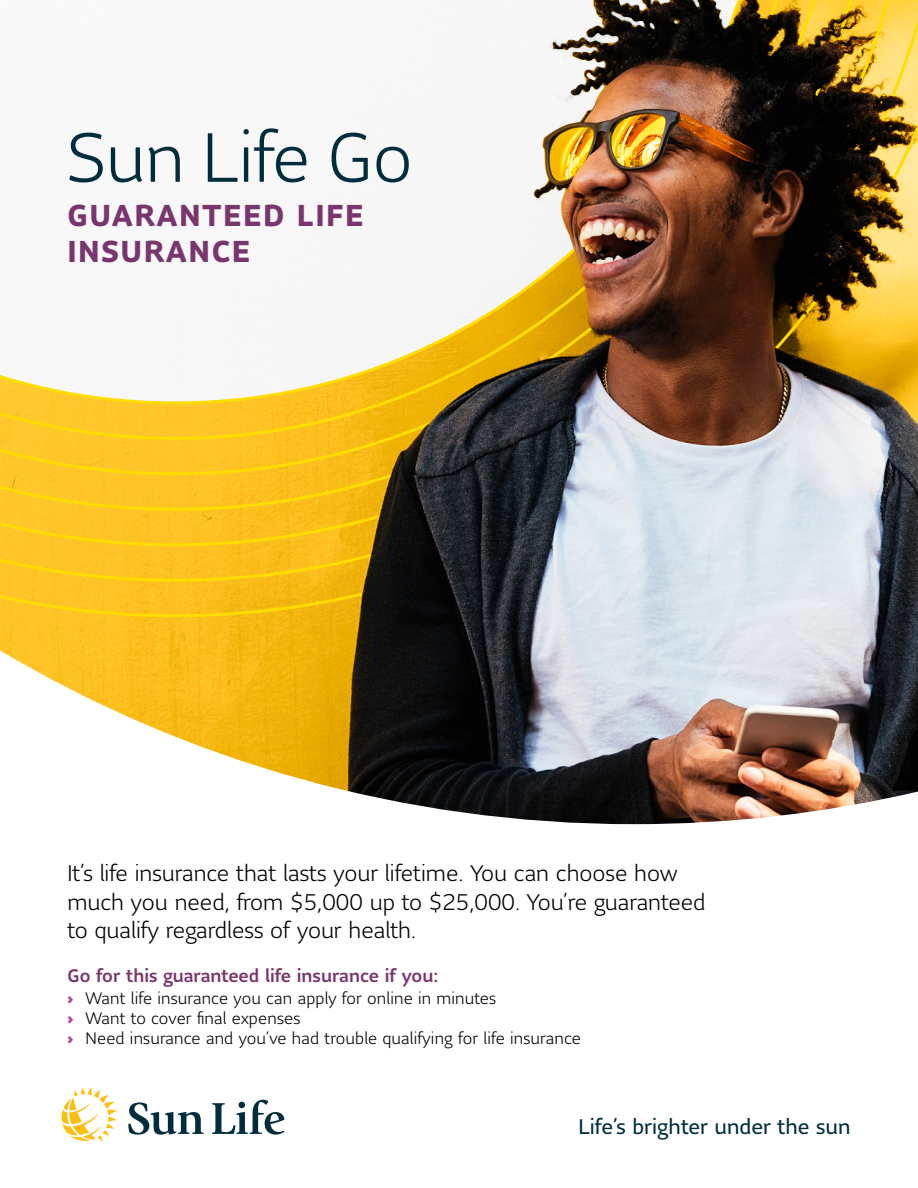
<style>
.page{position:relative;width:918px;height:1188px;background:#fff}
.page>*{position:absolute;margin:0;border:0;box-sizing:border-box;transform-origin:0 0}
.H1_-_Title{font:300 69px "Sun Life Sans";color:#002d3d}
.H1_-_Title-2{font:700 30px/36px "Sun Life Sans";letter-spacing:.05em;color:#79356d}
.P_-_Intro{font:300 22.5px/28.5px "Sun Life Sans";color:#000}
.P_-_SL_Tagline{font:21px "Sun Life Sans";color:#002d3d}
.H2_-_Subheading{font:500 18px "Sun Life Sans";color:#79356d}
.t1{font:300 16.5px "Sun Life Sans";letter-spacing:.01em;color:#000}
.s1{font-weight:900;color:#b24398}
</style>
<div class="page">
<img style="left:0;top:0;width:918px;height:824px">
<svg style="left:705px;top:0;width:183px;height:403px;background:#573d16"></svg>
<svg style="left:128px;top:1102px;width:76px;height:33px"></svg>
<svg style="left:212px;top:1100px;width:72px;height:35px"></svg>
<svg style="left:62px;top:1088px;width:55px;height:54px"></svg>
<h1 class="H1_-_Title" style="left:68px;top:112px;width:347px">Sun Life Go</h1>
<h1 class="H1_-_Title-2" style="left:68px;top:197px;width:298px">GUARANTEED LIFE<br>INSURANCE</h1>
<p class="P_-_Intro" style="left:68px;top:858px;width:640px">It’s life insurance that lasts your lifetime. You can choose how much you need, from $5,000 up to $25,000. You’re guaranteed to qualify regardless of your health.</p>
<h2 class="H2_-_Subheading" style="left:68px;top:963px;width:372px">Go for this guaranteed life insurance if you:</h2>
<p class="t1" style="left:68px;top:988px;width:430px"><span class="s1">›</span> Want life insurance you can apply for online in minutes</p>
<p class="t1" style="left:68px;top:1007px;width:234px"><span class="s1">›</span> Want to cover final expenses</p>
<p class="t1" style="left:68px;top:1027px;width:515px"><span class="s1">›</span> Need insurance and you’ve had trouble qualifying for life insurance</p>
<p class="P_-_SL_Tagline" style="left:579px;top:1112px;width:273px">Life’s brighter under the sun</p>
</div>
